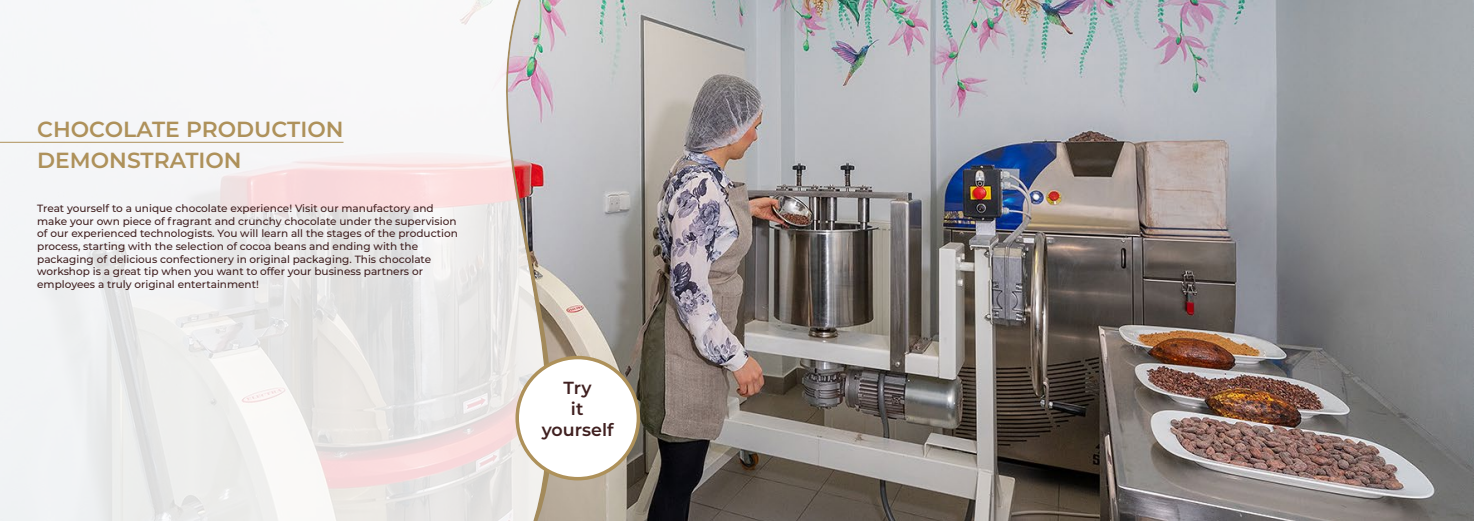
<style>
.page{position:relative;width:1474px;height:521px;background:#fff}
.page>*{position:absolute;margin:0;border:0;box-sizing:border-box;transform-origin:0 0}
.t1{font:600 21.88px/31.5px "Montserrat";color:#ae915a}
.t2{font:600 17.5px/21px "Montserrat";color:#402020;text-align:center}
.t3{font:500 10.5px/12.6px "Montserrat";color:#402020}
</style>
<div class="page">
<img style="left:553px;top:0;width:920px;height:521px">
<svg style="left:547px;top:0;width:6px;height:521px;background:#c0b6b5"></svg>
<svg style="left:0;top:0;width:547px;height:521px;fill:#f2f1f2"></svg>
<hr style="left:0;top:142px;width:343px;height:1px;background:#ae915a">
<div style="left:517px;top:357px;width:121px;height:122px;background:#fff;border-radius:50%"></div>
<div style="left:515px;top:356px;width:125px;height:124px;border:4px solid #ae915a;border-radius:50%"></div>
<h1 class="t1" style="left:37px;top:115px;width:308px">CHOCOLATE PRODUCTION<br>DEMONSTRATION</h1>
<p class="t3" style="left:37px;top:202px;width:422px">Treat yourself to a unique chocolate experience! Visit our manufactory and make your own piece of fragrant and crunchy chocolate under the supervision of our experienced technologists. You will learn all the stages of the production process, starting with the selection of cocoa beans and ending with the packaging of delicious confectionery in original packaging. This chocolate workshop is a great tip when you want to offer your business partners or employees a truly original entertainment!</p>
<h2 class="t2" style="left:541px;top:378px;width:73px">Try<br>it yourself</h2>
</div>
